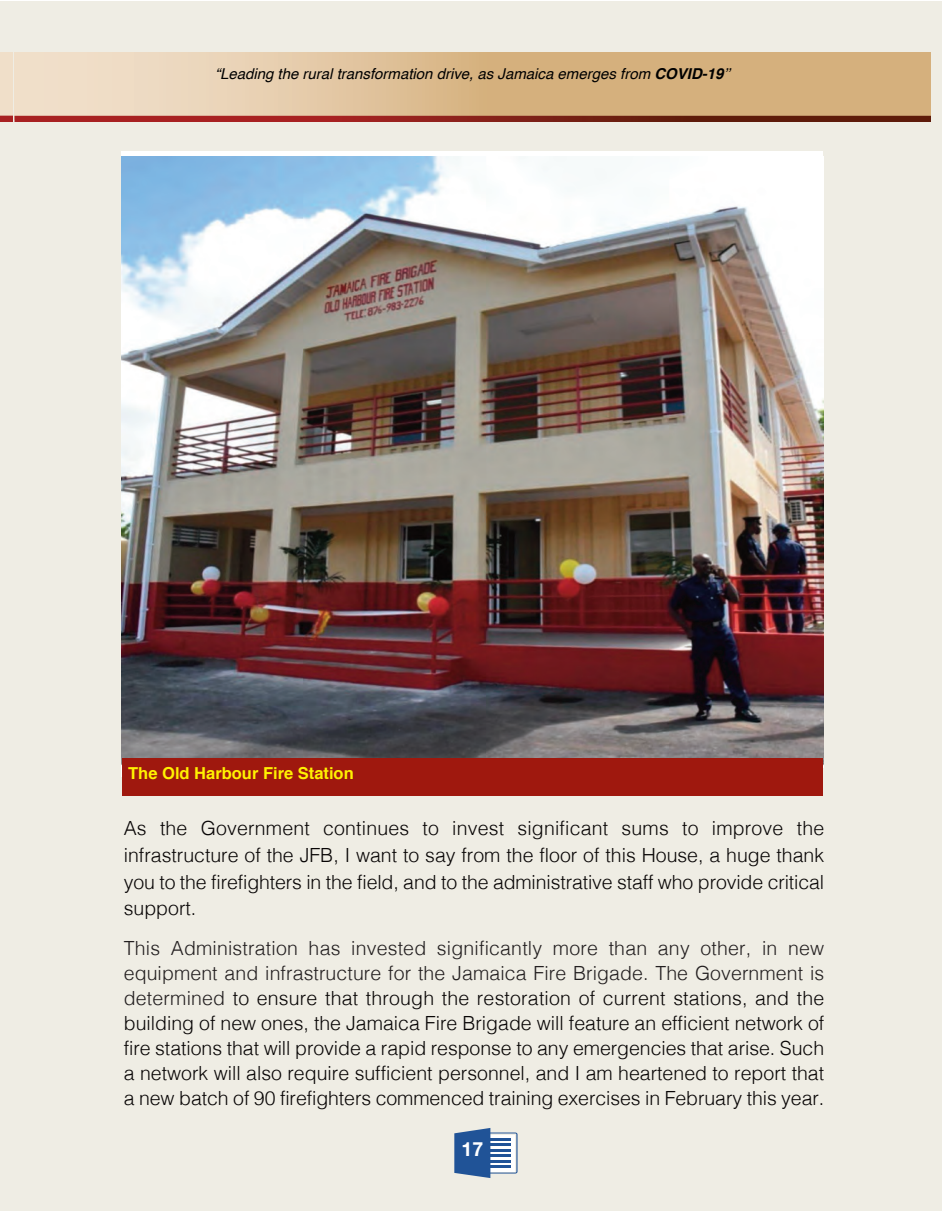
<style>
.page{position:relative;width:945px;height:1215px;background:#fff}
.page>*{position:absolute;margin:0;border:0;box-sizing:border-box;transform-origin:0 0}
.t1{font:300 19.5px/24.9px "Helvetica";letter-spacing:-.005em;color:#080505;text-align:justify}
.t2{font:700 19.5px "Helvetica Neue";color:#fff}
.t3{font:700 16.5px "Helvetica";color:#fff101}
.t4{font:italic 15px "Helvetica";color:#000}
.s1{font-weight:700}
.s2{color:#231f20}
</style>
<div class="page">
<div style="left:0;top:1px;width:942px;height:1209px;background:#efede4"></div>
<svg style="left:14px;top:52px;width:917px;height:64px"></svg>
<svg style="left:14px;top:116px;width:917px;height:6px"></svg>
<div style="left:0;top:52px;width:13px;height:67px;background:#f0dfc9"></div>
<svg style="left:0;top:116px;width:13px;height:6px"></svg>
<svg style="left:454px;top:1128px;width:64px;height:50px"></svg>
<img style="left:122px;top:156px;width:702px;height:611px">
<div style="left:122px;top:758px;width:701px;height:38px;background:#9f180e"></div>
<p class="t4" style="left:215px;top:68px;width:516px">“Leading the rural transformation drive, as Jamaica emerges from <span class="s1">COVID-19</span>’’</p>
<p class="t3" style="left:128px;top:766px;width:227px">The Old Harbour Fire Station</p>
<p class="t1" style="left:124px;top:817px;width:702px;line-height:26.7px">As the Government continues to invest significant sums to improve the infrastructure of the JFB, I want to say from the floor of this House, a huge thank you to the firefighters in the field, and to the administrative staff who provide critical support.</p>
<p class="t1" style="left:124px;top:938px;width:702px"><span class="s2">This Administration has invested significantly more than any other, in new equipment and infrastructure for the Jamaica Fire Brigade. The Government is determined</span> to ensure that through the restoration of current stations, and the building of new ones, the Jamaica Fire Brigade will feature an efficient network of fire stations that will provide a rapid response to any emergencies that arise. Such a network will also require sufficient personnel, and I am heartened to report that a new batch of 90 firefighters commenced training exercises in February this year.</p>
<p class="t2" style="left:462px;top:1137px;width:23px">17</p>
</div>
